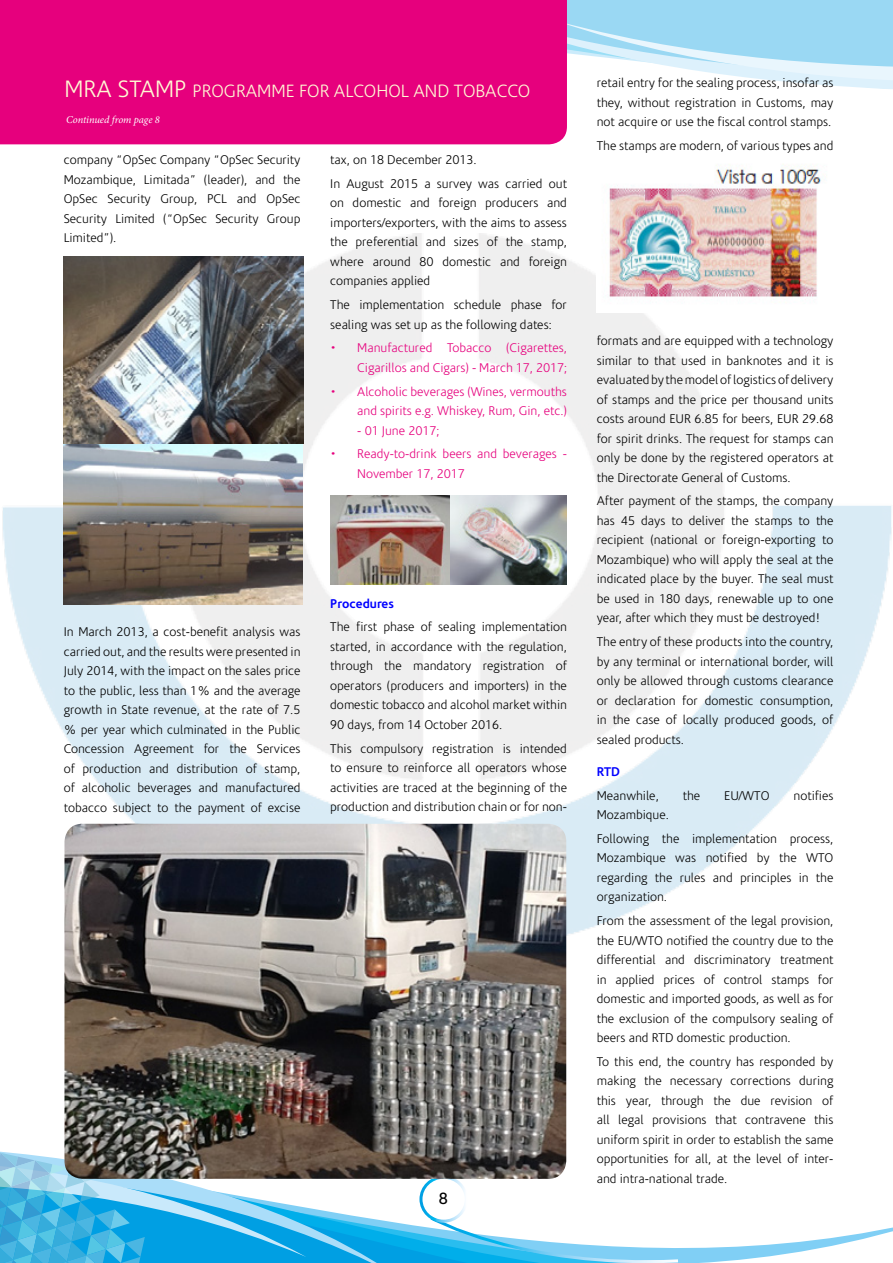
<style>
.page{position:relative;width:893px;height:1263px;background:#fff}
.page>*{position:absolute;margin:0;border:0;box-sizing:border-box;transform-origin:0 0}
.t1{font:300 18px "Corisande";color:#fffad4}
.t2{font:16.5px "Corisande";color:#000}
.t3{font:300 12.75px/19.5px "Corisande";color:#000;text-align:justify}
.t4{font:300 12.75px/19.5px "Corisande";color:#e6007d;text-align:right}
.t5{font:700 12.75px "Corisande";color:#00f}
.t6{font:italic 10.5px "Minion Pro";letter-spacing:-.01em;color:#fff}
.s1{font-size:24px}
</style>
<div class="page">
<img style="left:2px;top:234px;width:890px;height:811px">
<svg style="left:398px;top:1159px;width:495px;height:104px"></svg>
<svg style="left:306px;top:1207px;width:92px;height:56px;background:#45bced"></svg>
<svg style="left:428px;top:1215px;width:253px;height:48px"></svg>
<div style="left:419px;top:1176px;width:49px;height:47px;border:3px solid #fff;border-radius:50%"></div>
<div style="left:567px;top:0;width:326px;height:8px;background:#9ad8f3"></div>
<svg style="left:567px;top:8px;width:326px;height:81px"></svg>
<svg style="left:0;top:1151px;width:306px;height:112px;background:#59bee9"></svg>
<div style="left:0;top:0;width:567px;height:144px;background:#e6007d"></div>
<img style="left:64px;top:257px;width:239px;height:348px">
<img style="left:64px;top:824px;width:502px;height:355px">
<img style="left:597px;top:164px;width:235px;height:148px">
<img style="left:330px;top:495px;width:237px;height:90px">
<h1 class="t1" style="left:65px;top:82px;width:467px"><span class="s1">MRA STAMP</span> PROGRAMME FOR ALCOHOL AND TOBACCO</h1>
<p class="t6" style="left:66px;top:113px;width:95px">Continued from page 8</p>
<p class="t3" style="left:64px;top:150px;width:238px">company “OpSec Company “OpSec Security Mozambique, Limitada” (leader), and the OpSec Security Group, PCL and OpSec Security Limited (“OpSec Security Group Limited”).</p>
<p class="t3" style="left:330px;top:148px;width:238px;line-height:23.7px">tax, on 18 December 2013.<br>In August 2015 a survey was carried out</p>
<p class="t3" style="left:330px;top:194px;width:238px">on domestic and foreign producers and importers/exporters, with the aims to assess the preferential and sizes of the stamp, where around 80 domestic and foreign companies applied</p>
<p class="t3" style="left:330px;top:295px;width:238px">The implementation schedule phase for sealing was set up as the following dates:</p>
<p class="t4" style="left:330px;top:339px;width:238px">• Manufactured Tobacco (Cigarettes,<br>Cigarillos and Cigars) - March 17, 2017;</p>
<p class="t4" style="left:330px;top:382px;width:238px">• Alcoholic beverages (Wines, vermouths and spirits e.g. Whiskey, Rum, Gin, etc.)</p>
<p class="t4" style="left:357px;top:421px;width:83px">- 01 June 2017;</p>
<p class="t4" style="left:357px;top:445px;width:211px;text-align:left;text-indent:-27px">• Ready-to-drink beers and beverages -<br>November 17, 2017</p>
<p class="t3" style="left:64px;top:623px;width:238px">In March 2013, a cost-benefit analysis was carried out, and the results were presented in July 2014, with the impact on the sales price to the public, less than 1% and the average growth in State revenue, at the rate of 7.5 % per year which culminated in the Public Concession Agreement for the Services of production and distribution of stamp, of alcoholic beverages and manufactured tobacco subject to the payment of excise</p>
<p class="t5" style="left:330px;top:596px;width:65px">Procedures</p>
<p class="t3" style="left:330px;top:618px;width:238px">The first phase of sealing implementation started, in accordance with the regulation, through the mandatory registration of operators (producers and importers) in the domestic tobacco and alcohol market within 90 days, from 14 October 2016.</p>
<p class="t3" style="left:330px;top:739px;width:238px">This compulsory registration is intended to ensure to reinforce all operators whose activities are traced at the beginning of the production and distribution chain or for non-</p>
<p class="t2" style="left:439px;top:1189px;width:11px">8</p>
<p class="t3" style="left:597px;top:74px;width:238px">retail entry for the sealing process, insofar as they, without registration in Customs, may not acquire or use the fiscal control stamps.</p>
<p class="t3" style="left:597px;top:137px;width:238px">The stamps are modern, of various types and</p>
<p class="t3" style="left:597px;top:332px;width:238px">formats and are equipped with a technology similar to that used in banknotes and it is evaluated by the model of logistics of delivery of stamps and the price per thousand units costs around EUR 6.85 for beers, EUR 29.68 for spirit drinks. The request for stamps can only be done by the registered operators at the Directorate General of Customs.</p>
<p class="t3" style="left:597px;top:492px;width:238px">After payment of the stamps, the company has 45 days to deliver the stamps to the recipient (national or foreign-exporting to Mozambique) who will apply the seal at the indicated place by the buyer. The seal must be used in 180 days, renewable up to one year, after which they must be destroyed!</p>
<p class="t3" style="left:597px;top:632px;width:238px">The entry of these products into the country, by any terminal or international border, will only be allowed through customs clearance or declaration for domestic consumption, in the case of locally produced goods, of sealed products.</p>
<p class="t5" style="left:597px;top:764px;width:25px">RTD</p>
<p class="t3" style="left:597px;top:786px;width:64px">Meanwhile,</p>
<p class="t3" style="left:683px;top:786px;width:19px">the</p>
<p class="t3" style="left:724px;top:786px;width:47px">EU/WTO</p>
<p class="t3" style="left:793px;top:786px;width:41px">notifies</p>
<p class="t3" style="left:597px;top:803px;width:238px;line-height:23.7px">Mozambique.<br>Following the implementation process,</p>
<p class="t3" style="left:597px;top:849px;width:238px">Mozambique was notified by the WTO regarding the rules and principles in the organization.</p>
<p class="t3" style="left:597px;top:911px;width:238px">From the assessment of the legal provision, the EU/WTO notified the country due to the differential and discriminatory treatment in applied prices of control stamps for domestic and imported goods, as well as for the exclusion of the compulsory sealing of beers and RTD domestic production.</p>
<p class="t3" style="left:597px;top:1052px;width:238px">To this end, the country has responded by making the necessary corrections during this year, through the due revision of all legal provisions that contravene this uniform spirit in order to establish the same opportunities for all, at the level of inter&shy;and intra-national trade.</p>
</div>
